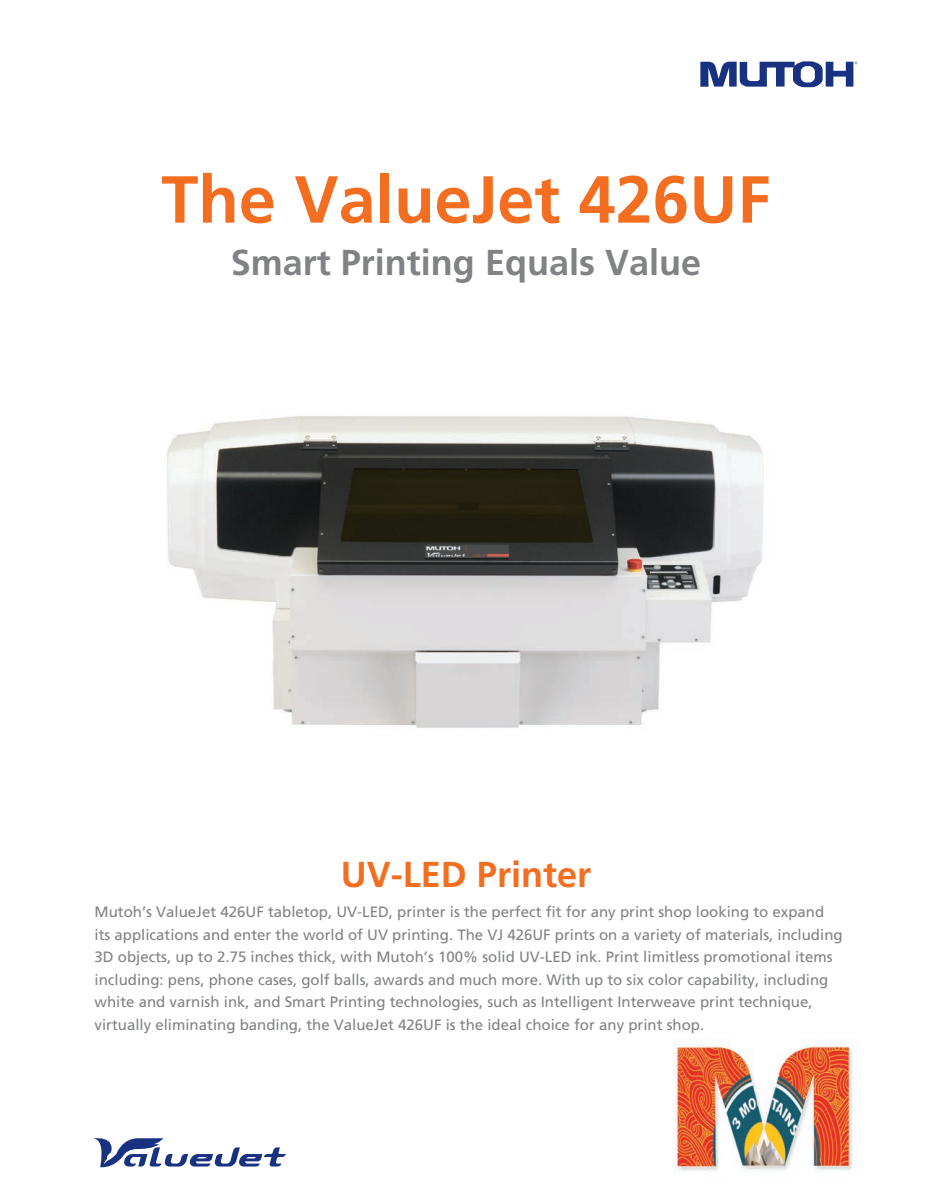
<style>
.page{position:relative;width:932px;height:1202px;background:#fff}
.page>*{position:absolute;margin:0;border:0;box-sizing:border-box;transform-origin:0 0}
.t1{font:700 66.45px "Frutiger LT Std";color:#f36e21}
.t2{font:700 36px "Frutiger LT Std";color:#808285}
.t3{font:700 36px "Frutiger LT Std";color:#f36e21}
.t4{font:15px/22.5px "Frutiger LT Std";color:#808285}
</style>
<div class="page">
<svg style="left:700px;top:61px;width:157px;height:26px"></svg>
<svg style="left:94px;top:1138px;width:192px;height:30px"></svg>
<img style="left:673px;top:1044px;width:185px;height:127px">
<img style="left:167px;top:415px;width:597px;height:313px">
<h1 class="t1" style="left:161px;top:160px;width:610px">The ValueJet 426UF</h1>
<h2 class="t2" style="left:231px;top:241px;width:472px">Smart Printing Equals Value</h2>
<h2 class="t3" style="left:341px;top:853px;width:252px">UV-LED Printer</h2>
<p class="t4" style="left:95px;top:901px;width:749px">Mutoh’s ValueJet 426UF tabletop, UV-LED, printer is the perfect fit for any print shop looking to expand its applications and enter the world of UV printing. The VJ 426UF prints on a variety of materials, including 3D objects, up to 2.75 inches thick, with Mutoh’s 100% solid UV-LED ink. Print limitless promotional items including: pens, phone cases, golf balls, awards and much more. With up to six color capability, including white and varnish ink, and Smart Printing technologies, such as Intelligent Interweave print technique, virtually eliminating banding, the ValueJet 426UF is the ideal choice for any print shop.</p>
</div>
